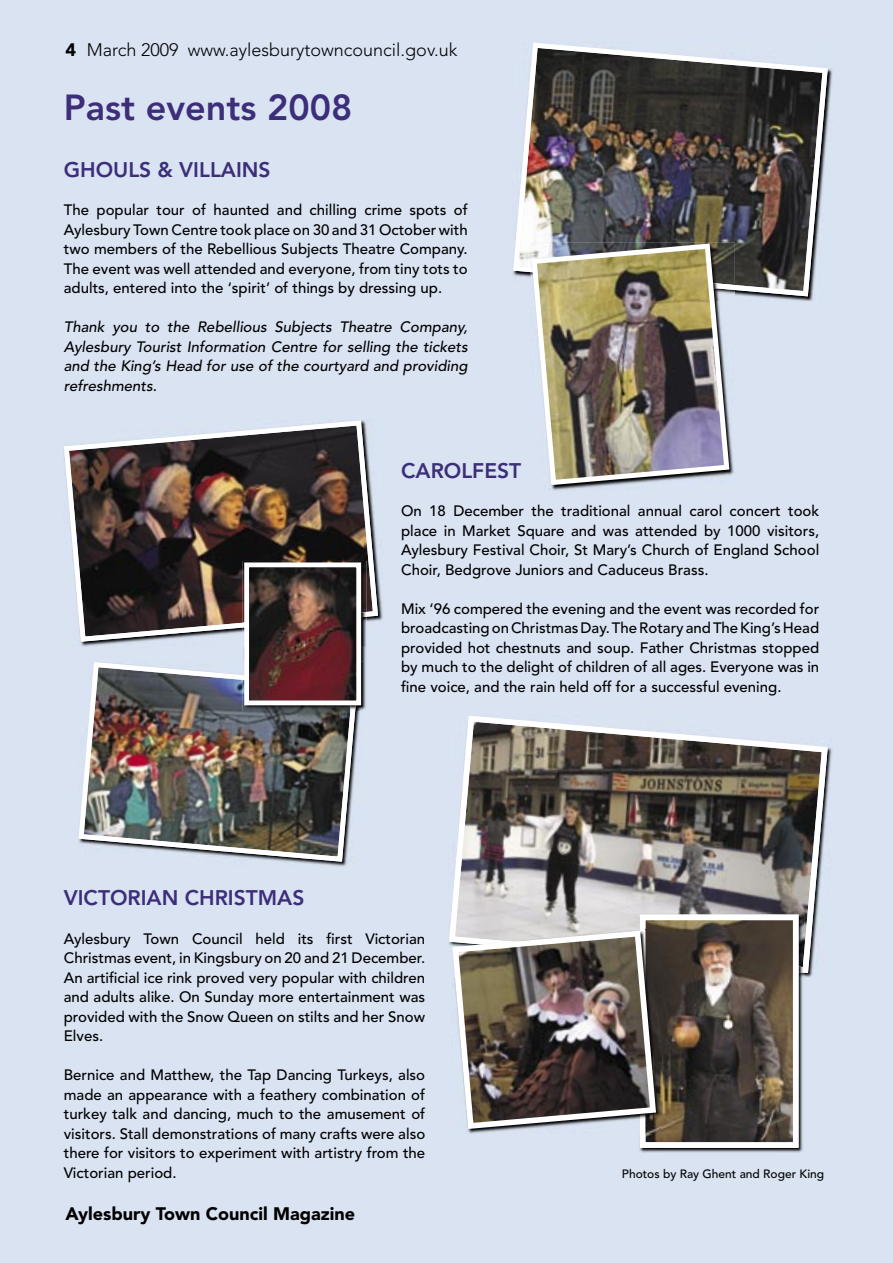
<style>
.page{position:relative;width:893px;height:1263px;background:#d9e3f2}
.page>*{position:absolute;margin:0;border:0;box-sizing:border-box;transform-origin:0 0}
.t1{font:800 36px "Avenir";color:#3c2e79}
.t2{font:800 21px "Avenir";color:#3c2e79}
.t3{font:300 18px "Avenir";color:#000}
.t4{font:900 18px "Avenir";color:#000}
.t5{font:500 15px/19.5px "Avenir";color:#000;text-align:justify}
.t6{font:italic 500 15px/19.5px "Avenir";color:#000;text-align:justify}
.t7{font:500 12px "Avenir";color:#000}
.s1{font-weight:900}
</style>
<div class="page">
<img style="left:533px;top:42px;width:300px;height:259px">
<img style="left:513px;top:43px;width:315px;height:253px">
<img style="left:551px;top:290px;width:184px;height:200px">
<img style="left:729px;top:267px;width:6px;height:23px">
<img style="left:531px;top:243px;width:198px;height:242px">
<img style="left:63px;top:448px;width:320px;height:199px">
<img style="left:64px;top:420px;width:314px;height:222px">
<img style="left:79px;top:662px;width:278px;height:200px">
<img style="left:243px;top:627px;width:123px;height:83px">
<img style="left:243px;top:561px;width:80px;height:51px">
<img style="left:323px;top:561px;width:43px;height:51px">
<img style="left:243px;top:612px;width:123px;height:15px">
<img style="left:243px;top:661px;width:120px;height:50px">
<img style="left:243px;top:675px;width:114px;height:36px">
<svg style="left:244px;top:562px;width:117px;height:143px;background:#644746"></svg>
<img style="left:449px;top:716px;width:379px;height:257px">
<img style="left:639px;top:1148px;width:165px;height:5px">
<img style="left:452px;top:914px;width:352px;height:234px">
<p class="t3" style="left:65px;top:39px;width:393px"><span class="s1">4</span> March 2009 www.aylesburytowncouncil.gov.uk</p>
<h1 class="t1" style="left:64px;top:86px;width:290px">Past events 2008</h1>
<h2 class="t2" style="left:64px;top:157px;width:208px">GHOULS &amp; VILLAINS</h2>
<p class="t5" style="left:64px;top:201px;width:405px">The popular tour of haunted and chilling crime spots of Aylesbury Town Centre took place on 30 and 31 October with two members of the Rebellious Subjects Theatre Company.<br>The event was well attended and everyone, from tiny tots to adults, entered into the ‘spirit’ of things by dressing up.</p>
<p class="t6" style="left:64px;top:318px;width:405px">Thank you to the Rebellious Subjects Theatre Company, Aylesbury Tourist Information Centre for selling the tickets and the King’s Head for use of the courtyard and providing refreshments.</p>
<h2 class="t2" style="left:401px;top:458px;width:122px">CAROLFEST</h2>
<p class="t5" style="left:401px;top:501px;width:420px">On 18 December the traditional annual carol concert took place in Market Square and was attended by 1000 visitors, Aylesbury Festival Choir, St Mary’s Church of England School Choir, Bedgrove Juniors and Caduceus Brass.</p>
<p class="t5" style="left:401px;top:599px;width:420px">Mix ‘96 compered the evening and the event was recorded for broadcasting on Christmas Day. The Rotary and The King’s Head provided hot chestnuts and soup. Father Christmas stopped by much to the delight of children of all ages. Everyone was in fine voice, and the rain held off for a successful evening.</p>
<h2 class="t2" style="left:64px;top:886px;width:242px">VICTORIAN CHRISTMAS</h2>
<p class="t5" style="left:64px;top:929px;width:363px">Aylesbury Town Council held its first Victorian Christmas event, in Kingsbury on 20 and 21 December.<br>An artificial ice rink proved very popular with children and adults alike. On Sunday more entertainment was provided with the Snow Queen on stilts and her Snow Elves.</p>
<p class="t5" style="left:64px;top:1066px;width:363px">Bernice and Matthew, the Tap Dancing Turkeys, also made an appearance with a feathery combination of turkey talk and dancing, much to the amusement of visitors. Stall demonstrations of many crafts were also there for visitors to experiment with artistry from the Victorian period.</p>
<p class="t4" style="left:65px;top:1203px;width:291px">Aylesbury Town Council Magazine</p>
<p class="t7" style="left:622px;top:1167px;width:204px">Photos by Ray Ghent and Roger King</p>
</div>
